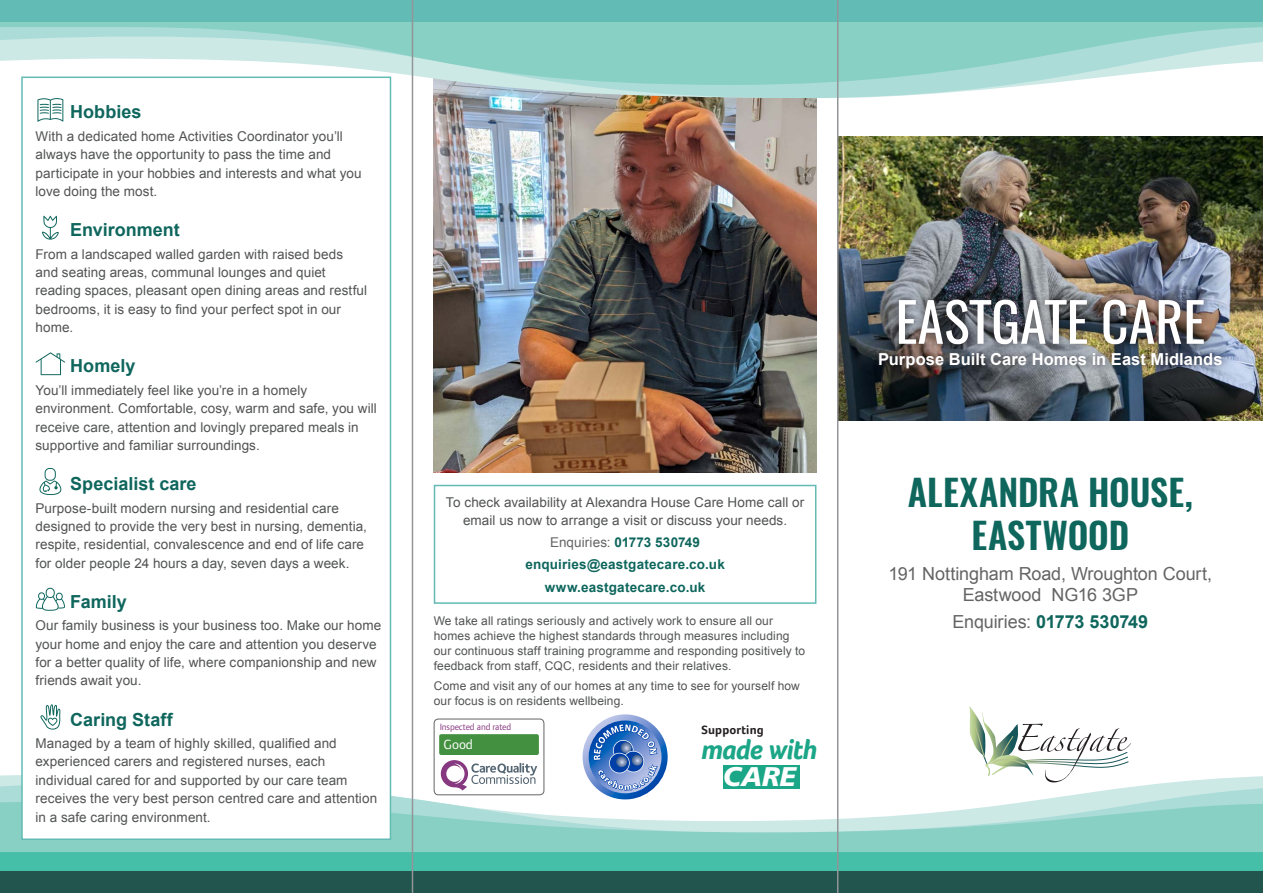
<style>
.page{position:relative;width:1263px;height:893px;background:#fff}
.page>*{position:absolute;margin:0;border:0;box-sizing:border-box;transform-origin:0 0}
.t1{font:54px "Oswald";color:#fff}
.t2{font:600 36px/43.2px "Oswald";color:#0e665d;text-align:center}
.t3{font:italic 700 28.5px "Foco";letter-spacing:-.03em;color:#1ba687}
.t4{font:italic 900 27px "Frutiger";color:#fff}
.t5{font:700 18px "Arial";color:#0e665d}
.t6{font:18px/21px "Arial";letter-spacing:-.005em;color:#646464;text-align:center}
.t7{font:700 16.5px "Arial";letter-spacing:.005em;color:#fff}
.t8{font:13.8px "Foundry Form Sans";color:#fff}
.t9{font:13.5px/18.3px "Arial";letter-spacing:.005em;color:#525353}
.t10{font:700 13.5px/22.2px "Arial";letter-spacing:.015em;color:#0e665d;text-align:center}
.t11{font:700 12.45px "Foco";letter-spacing:.005em;color:#231f20}
.t12{font:12px/15px "Arial";letter-spacing:.01em;color:#525353}
.t13{font:9.45px "Foundry Form Sans";letter-spacing:-.01em;color:#863880}
.s1{font-weight:400;color:#646464}
</style>
<div class="page">
<img style="left:434px;top:98px;width:382px;height:374px">
<svg style="left:391px;top:85px;width:638px;height:13px;fill:#abdcd8"></svg>
<svg style="left:0;top:21px;width:1263px;height:64px;background:#a6dbd3"></svg>
<svg style="left:0;top:774px;width:1263px;height:8px"></svg>
<div style="left:0;top:852px;width:1263px;height:41px;background:#46bfa9"></div>
<svg style="left:0;top:782px;width:1263px;height:19px"></svg>
<svg style="left:0;top:801px;width:1263px;height:51px;fill:#89d0c4"></svg>
<img style="left:838px;top:136px;width:425px;height:285px">
<svg style="left:969px;top:706px;width:162px;height:76px"></svg>
<div style="left:889px;top:291px;width:323px;height:62px;background:#231f20;opacity:.75"></div>
<div style="left:870px;top:344px;width:361px;height:33px;background:#231f20;opacity:.75"></div>
<div style="left:0;top:872px;width:1263px;height:21px;background:#23554f"></div>
<div style="left:0;top:0;width:1263px;height:21px;background:#62bbb5"></div>
<div style="left:434px;top:485px;width:382px;height:119px;border:2px solid #62bbb5"></div>
<div style="left:22px;top:77px;width:368px;height:762px;background:#fff"></div>
<svg style="left:37px;top:98px;width:26px;height:24px"></svg>
<svg style="left:42px;top:216px;width:17px;height:24px"></svg>
<svg style="left:36px;top:352px;width:29px;height:23px"></svg>
<svg style="left:39px;top:468px;width:22px;height:27px"></svg>
<svg style="left:36px;top:588px;width:29px;height:23px"></svg>
<svg style="left:40px;top:704px;width:20px;height:26px"></svg>
<div style="left:21px;top:77px;width:370px;height:763px;border:2px solid #62bbb5"></div>
<svg style="left:583px;top:714px;width:85px;height:85px"></svg>
<div style="left:434px;top:719px;width:110px;height:76px;background:#fff;border-radius:4px"></div>
<div style="left:434px;top:719px;width:110px;height:76px;border:1px solid #646464;border-radius:4px"></div>
<svg style="left:441px;top:760px;width:96px;height:31px"></svg>
<div style="left:439px;top:734px;width:100px;height:21px;background:#449041;border-radius:2px"></div>
<div style="left:723px;top:765px;width:76px;height:24px;background:#1ba687"></div>
<hr style="left:412px;top:0;width:1px;height:893px;background:#939598">
<hr style="left:837px;top:0;width:1px;height:893px;background:#939598">
<h3 class="t5" style="left:70px;top:100px;width:73px">Hobbies</h3>
<p class="t9" style="left:36px;top:127px;width:328px">With a dedicated home Activities Coordinator you’ll always have the opportunity to pass the time and participate in your hobbies and interests and what you love doing the most.</p>
<h3 class="t5" style="left:70px;top:218px;width:111px">Environment</h3>
<p class="t9" style="left:36px;top:245px;width:333px">From a landscaped walled garden with raised beds and seating areas, communal lounges and quiet reading spaces, pleasant open dining areas and restful bedrooms, it is easy to find your perfect spot in our home.</p>
<h3 class="t5" style="left:70px;top:354px;width:67px">Homely</h3>
<p class="t9" style="left:36px;top:381px;width:343px">You’ll immediately feel like you’re in a homely environment. Comfortable, cosy, warm and safe, you will receive care, attention and lovingly prepared meals in supportive and familiar surroundings.</p>
<h3 class="t5" style="left:70px;top:472px;width:128px">Specialist care</h3>
<p class="t9" style="left:36px;top:499px;width:333px">Purpose-built modern nursing and residential care designed to provide the very best in nursing, dementia, respite, residential, convalescence and end of life care for older people 24 hours a day, seven days a week.</p>
<h3 class="t5" style="left:70px;top:590px;width:58px">Family</h3>
<p class="t9" style="left:36px;top:617px;width:347px">Our family business is your business too. Make our home your home and enjoy the care and attention you deserve for a better quality of life, where companionship and new friends await you.</p>
<h3 class="t5" style="left:70px;top:707px;width:104px">Caring Staff</h3>
<p class="t9" style="left:36px;top:734px;width:343px">Managed by a team of highly skilled, qualified and experienced carers and registered nurses, each individual cared for and supported by our care team receives the very best person centred care and attention in a safe caring environment.</p>
<p class="t9" style="left:446px;top:493px;width:360px;text-align:center">To check availability at Alexandra House Care Home call or email us now to arrange a visit or discuss your needs.</p>
<p class="t10" style="left:525px;top:532px;width:201px"><span class="s1">Enquiries:</span> 01773 530749 enquiries@eastgatecare.co.uk www.eastgatecare.co.uk</p>
<p class="t12" style="left:434px;top:614px;width:373px">We take all ratings seriously and actively work to ensure all our homes achieve the highest standards through measures including our continuous staff training programme and responding positively to feedback from staff, CQC, residents and their relatives.</p>
<p class="t12" style="left:434px;top:678px;width:368px">Come and visit any of our homes at any time to see for yourself how our focus is on residents wellbeing.</p>
<p class="t13" style="left:440px;top:721px;width:73px">Inspected and rated</p>
<p class="t8" style="left:444px;top:736px;width:31px">Good</p>
<h3 class="t3" style="left:701px;top:733px;width:118px">made with</h3>
<p class="t11" style="left:702px;top:723px;width:63px">Supporting</p>
<h3 class="t4" style="left:723px;top:761px;width:75px">CARE</h3>
<h1 class="t1" style="left:895px;top:284px;width:311px">EASTGATE CARE</h1>
<p class="t7" style="left:878px;top:348px;width:346px">Purpose Built Care Homes in East Midlands</p>
<h2 class="t2" style="left:908px;top:472px;width:286px">ALEXANDRA HOUSE,<br>EASTWOOD</h2>
<h3 class="t6" style="left:888px;top:563px;width:325px">191 Nottingham Road, Wroughton Court,<br>Eastwood NG16 3GP</h3>
<h3 class="t5" style="left:952px;top:609px;width:197px"><span class="s1">Enquiries:</span> 01773 530749</h3>
</div>
